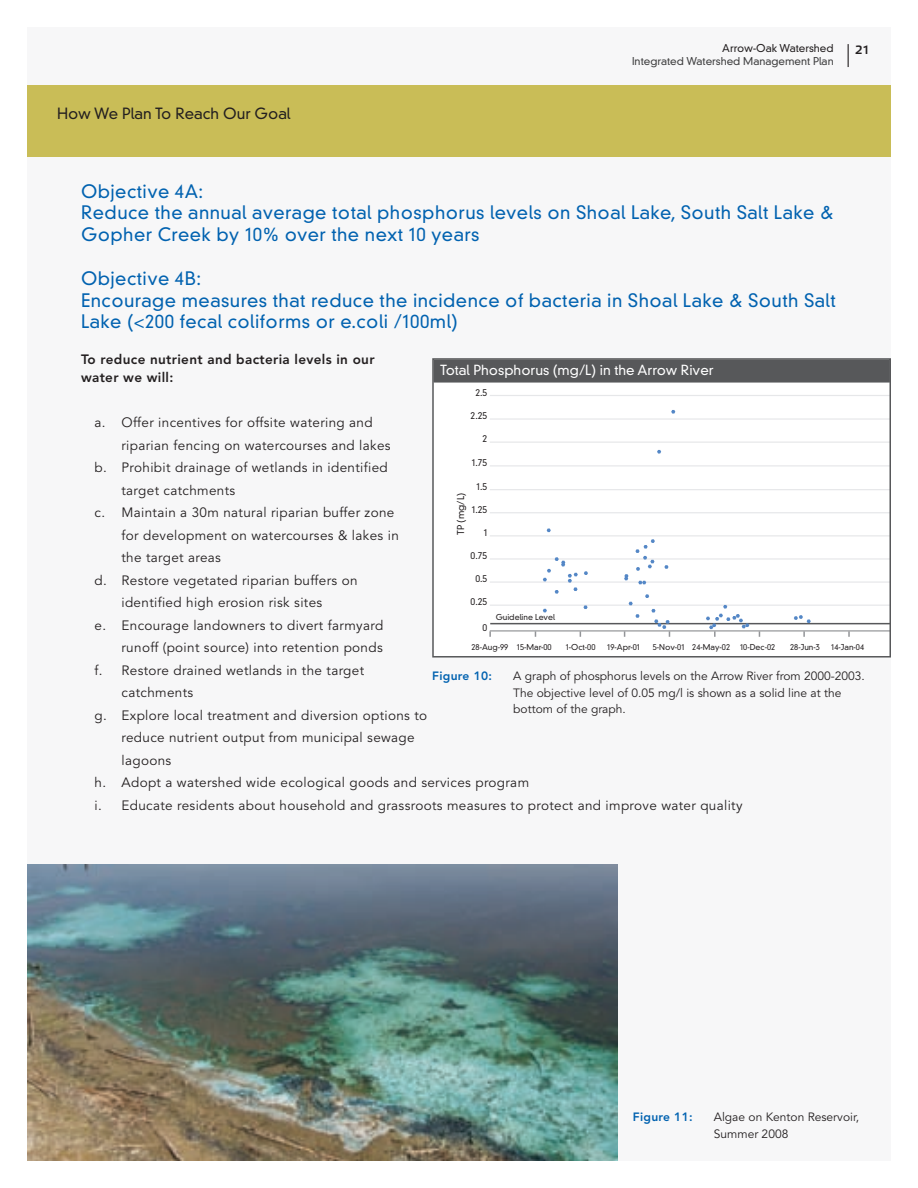
<style>
.page{position:relative;width:918px;height:1188px;background:#fff}
.page>*{position:absolute;margin:0;border:0;box-sizing:border-box;transform-origin:0 0}
.t1{font:300 18px/21.6px "DIN Neuzeit Grotesk Std";letter-spacing:.025em;color:#0162b0}
.t2{font:300 15px "DIN Neuzeit Grotesk Std";color:#231f20}
.t3{font:13.5px "Avenir LT Std";letter-spacing:.025em;color:#231f20}
.t4{font:800 13.5px/18px "Avenir LT Std";letter-spacing:.025em;color:#231f20}
.t5{font:300 13.5px "DIN Neuzeit Grotesk Std";color:#fff}
.t6{font:12px/16.5px "Avenir LT Std";color:#231f20}
.t7{font:800 12px "Avenir LT Std";letter-spacing:.025em;color:#0162b0}
.t8{font:12px "Etelka Medium Pro";color:#231f20}
.t9{font:300 10.5px "DIN Neuzeit Grotesk Std";color:#3e3e3f}
.t10{font:300 10.5px "DIN Neuzeit Grotesk Std";color:#231f20}
.t11{font:300 9.3px "DIN Neuzeit Grotesk Std";color:#231f20}
.t12{font:300 7.95px "DIN Neuzeit Grotesk Std";color:#231f20}
</style>
<div class="page">
<div style="left:27px;top:27px;width:864px;height:1134px;background:#f7f7f8"></div>
<svg style="left:848px;top:44px;width:1px;height:23px"></svg>
<img style="left:27px;top:864px;width:591px;height:297px">
<div style="left:27px;top:85px;width:864px;height:71px;background:#c9bd57"></div>
<div style="left:433px;top:359px;width:457px;height:24px;background:#57585a"></div>
<div style="left:433px;top:383px;width:457px;height:273px;background:#fff"></div>
<hr style="left:490px;top:623px;width:400px;height:1px;background:#57585a">
<hr style="left:490px;top:418px;width:400px;height:2px;background:#e6e7e9">
<hr style="left:490px;top:395px;width:400px;height:1px;background:#e6e7e9">
<hr style="left:490px;top:442px;width:400px;height:1px;background:#e6e7e9">
<hr style="left:490px;top:465px;width:400px;height:1px;background:#e6e7e9">
<hr style="left:490px;top:489px;width:400px;height:1px;background:#e6e7e9">
<hr style="left:490px;top:512px;width:400px;height:1px;background:#e6e7e9">
<hr style="left:490px;top:535px;width:400px;height:1px;background:#e6e7e9">
<hr style="left:490px;top:558px;width:400px;height:2px;background:#e6e7e9">
<hr style="left:490px;top:581px;width:400px;height:2px;background:#e6e7e9">
<hr style="left:490px;top:605px;width:400px;height:1px;background:#e6e7e9">
<hr style="left:490px;top:630px;width:400px;height:2px;background:#939598">
<svg style="left:489px;top:631px;width:2px;height:6px"></svg>
<svg style="left:803px;top:631px;width:2px;height:6px"></svg>
<svg style="left:848px;top:631px;width:2px;height:6px"></svg>
<svg style="left:543px;top:609px;width:4px;height:3px"></svg>
<svg style="left:547px;top:529px;width:4px;height:3px"></svg>
<svg style="left:584px;top:571px;width:4px;height:4px"></svg>
<svg style="left:543px;top:557px;width:35px;height:37px"></svg>
<svg style="left:583px;top:605px;width:5px;height:4px"></svg>
<svg style="left:635px;top:614px;width:5px;height:4px"></svg>
<svg style="left:629px;top:602px;width:4px;height:3px"></svg>
<svg style="left:624px;top:574px;width:5px;height:6px"></svg>
<svg style="left:635px;top:539px;width:20px;height:32px"></svg>
<svg style="left:638px;top:581px;width:8px;height:3px"></svg>
<svg style="left:645px;top:594px;width:4px;height:4px"></svg>
<svg style="left:651px;top:609px;width:5px;height:4px"></svg>
<svg style="left:654px;top:619px;width:16px;height:18px"></svg>
<svg style="left:671px;top:410px;width:4px;height:4px"></svg>
<svg style="left:664px;top:565px;width:5px;height:4px"></svg>
<svg style="left:657px;top:450px;width:4px;height:4px"></svg>
<svg style="left:706px;top:605px;width:43px;height:32px"></svg>
<svg style="left:794px;top:615px;width:17px;height:8px"></svg>
<div style="left:432px;top:358px;width:459px;height:300px;border:2px solid #57585a"></div>
<p class="t2" style="left:57px;top:104px;width:235px">How We Plan To Reach Our Goal</p>
<p class="t10" style="left:722px;top:42px;width:113px">Arrow-Oak Watershed</p>
<p class="t8" style="left:855px;top:44px;width:17px">21</p>
<p class="t9" style="left:632px;top:55px;width:203px">Integrated Watershed Management Plan</p>
<h1 class="t1" style="left:81px;top:181px;width:754px">Objective 4A:<br>Reduce the annual average total phosphorus levels on Shoal Lake, South Salt Lake &amp;<br>Gopher Creek by 10% over the next 10 years</h1>
<h1 class="t1" style="left:81px;top:268px;width:756px">Objective 4B:<br>Encourage measures that reduce the incidence of bacteria in Shoal Lake &amp; South Salt<br>Lake (&lt;200 fecal coliforms or e.coli /100ml)</h1>
<p class="t4" style="left:81px;top:351px;width:295px">To reduce nutrient and bacteria levels in our water we will:</p>
<p class="t3" style="left:94px;top:415px;width:280px">a. Offer incentives for offsite watering and</p>
<p class="t3" style="left:122px;top:437px;width:271px">riparian fencing on watercourses and lakes</p>
<p class="t3" style="left:94px;top:460px;width:295px">b. Prohibit drainage of wetlands in identified</p>
<p class="t3" style="left:122px;top:482px;width:115px">target catchments</p>
<p class="t3" style="left:94px;top:505px;width:301px">c. Maintain a 30m natural riparian buffer zone</p>
<p class="t3" style="left:122px;top:527px;width:279px">for development on watercourses &amp; lakes in</p>
<p class="t3" style="left:122px;top:550px;width:101px">the target areas</p>
<p class="t3" style="left:94px;top:572px;width:265px">d. Restore vegetated riparian buffers on</p>
<p class="t3" style="left:122px;top:595px;width:202px">identified high erosion risk sites</p>
<p class="t3" style="left:94px;top:617px;width:290px">e. Encourage landowners to divert farmyard</p>
<p class="t3" style="left:122px;top:640px;width:263px">runoff (point source) into retention ponds</p>
<p class="t3" style="left:94px;top:663px;width:271px">f. Restore drained wetlands in the target</p>
<p class="t3" style="left:122px;top:685px;width:73px">catchments</p>
<p class="t3" style="left:94px;top:708px;width:334px">g. Explore local treatment and diversion options to</p>
<p class="t3" style="left:122px;top:730px;width:295px">reduce nutrient output from municipal sewage</p>
<p class="t3" style="left:122px;top:753px;width:51px">lagoons</p>
<p class="t3" style="left:94px;top:775px;width:436px">h. Adopt a watershed wide ecological goods and services program</p>
<p class="t3" style="left:94px;top:798px;width:650px">i. Educate residents about household and grassroots measures to protect and improve water quality</p>
<p class="t5" style="left:440px;top:362px;width:275px">Total Phosphorus (mg/L) in the Arrow River</p>
<p class="t11" style="left:475px;top:387px;width:14px">2.5</p>
<p class="t11" style="left:471px;top:410px;width:18px">2.25</p>
<p class="t11" style="left:483px;top:433px;width:6px">2</p>
<p class="t11" style="left:472px;top:457px;width:17px">1.75</p>
<p class="t11" style="left:476px;top:481px;width:12px">1.5</p>
<p class="t11" style="left:472px;top:504px;width:17px">1.25</p>
<p class="t11" style="left:455px;top:535px;width:44px;rotate:-90deg">TP (mg/L)</p>
<p class="t11" style="left:484px;top:527px;width:5px">1</p>
<p class="t11" style="left:471px;top:550px;width:18px">0.75</p>
<p class="t11" style="left:475px;top:573px;width:14px">0.5</p>
<p class="t11" style="left:471px;top:596px;width:18px">0.25</p>
<p class="t11" style="left:483px;top:622px;width:6px">0</p>
<p class="t12" style="left:472px;top:642px;width:82px">28-Aug-99 15-Mar-00</p>
<p class="t12" style="left:566px;top:642px;width:31px">1-Oct-00</p>
<p class="t12" style="left:496px;top:613px;width:61px">Guideline Level</p>
<p class="t12" style="left:607px;top:642px;width:34px">19-Apr-01</p>
<p class="t12" style="left:653px;top:642px;width:124px">5-Nov-01 24-May-02 10-Dec-02</p>
<p class="t12" style="left:790px;top:642px;width:31px">28-Jun-3</p>
<p class="t12" style="left:831px;top:642px;width:35px">14-Jan-04</p>
<p class="t7" style="left:432px;top:669px;width:61px">Figure 10:</p>
<p class="t6" style="left:513px;top:668px;width:353px">A graph of phosphorus levels on the Arrow River from 2000-2003.<br>The objective level of 0.05 mg/l is shown as a solid line at the bottom of the graph.</p>
<p class="t7" style="left:633px;top:1110px;width:61px">Figure 11:</p>
<p class="t6" style="left:714px;top:1109px;width:147px">Algae on Kenton Reservoir,<br>Summer 2008</p>
</div>
